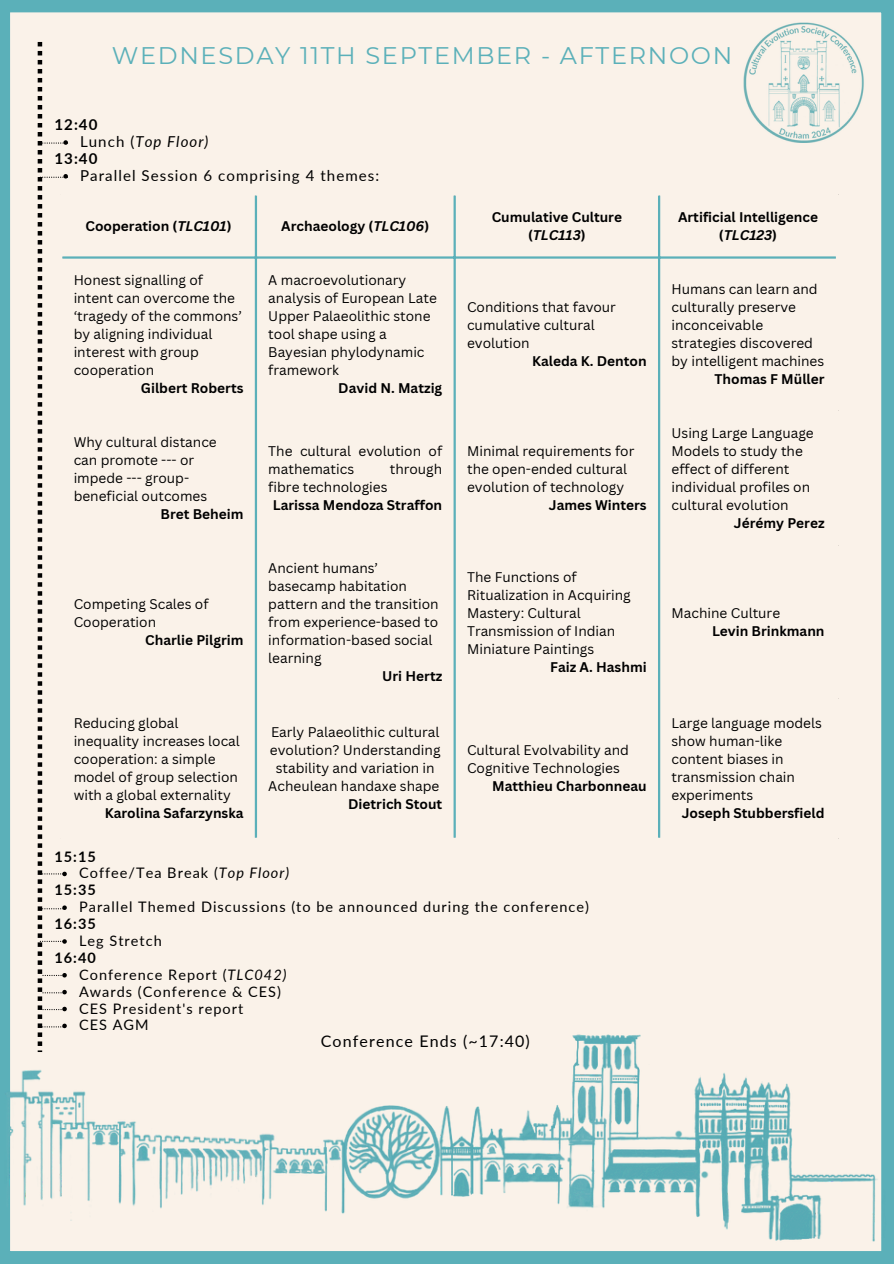
<style>
.page{position:relative;width:894px;height:1264px;background:#fff}
.page>*{position:absolute;margin:0;border:0;box-sizing:border-box;transform-origin:0 0}
.t1{font:24px "Montserrat";letter-spacing:.07em;color:#5bb0b9}
.t2{font:16.05px "Lato";letter-spacing:.07em;color:#000}
.t3{font:15px "Lato";letter-spacing:.07em;color:#000}
.t4{font:italic 15px "Lato";letter-spacing:.07em;color:#000}
.t5{font:700 15px "Lato";letter-spacing:.07em;color:#000}
.t6{font:14.55px "Lato";letter-spacing:.07em;color:#000}
.t7{font:700 14.55px "Lato";letter-spacing:.07em;color:#000}
.t8{font:13.65px/18px "Canva Sans";color:#000}
.t9{font:700 13.65px/18px "Canva Sans";color:#000;text-align:center}
.s1{font-style:normal}
.s2{font-style:italic}
</style>
<div class="page">
<div style="left:0;top:0;width:893px;height:1263px;background:#faf2e9"></div>
<img style="left:4px;top:975px;width:889px;height:288px">
<div style="left:658px;top:194px;width:179px;height:64px;background:#faf2e9"></div>
<hr style="left:835px;top:196px;width:2px;height:641px;background:#faf2e9">
<hr style="left:60px;top:193px;width:777px;height:3px;background:#faf2e9">
<hr style="left:60px;top:409px;width:777px;height:3px;background:#faf2e9">
<hr style="left:60px;top:544px;width:777px;height:3px;background:#faf2e9">
<hr style="left:60px;top:697px;width:777px;height:3px;background:#faf2e9">
<hr style="left:60px;top:837px;width:777px;height:3px;background:#faf2e9">
<hr style="left:255px;top:196px;width:2px;height:641px;background:#5bb0b9">
<hr style="left:453px;top:196px;width:2px;height:641px;background:#5bb0b9">
<hr style="left:657px;top:196px;width:3px;height:641px;background:#5bb0b9">
<hr style="left:62px;top:256px;width:773px;height:3px;background:#5bb0b9">
<img style="left:743px;top:21px;width:122px;height:122px">
<svg style="left:38px;top:42px;width:30px;height:1010px;background:#e6dfd6"></svg>
<p class="t1" style="left:112px;top:40px;width:621px">WEDNESDAY 11TH SEPTEMBER - AFTERNOON</p>
<p class="t5" style="left:54px;top:115px;width:45px">12:40</p>
<p class="t4" style="left:80px;top:132px;width:130px"><span class="s1">Lunch (</span>Top Floor)</p>
<p class="t5" style="left:54px;top:149px;width:45px">13:40</p>
<h2 class="t3" style="left:80px;top:166px;width:300px">Parallel Session 6 comprising 4 themes:</h2>
<h1 class="t9" style="left:85px;top:216px;width:148px">Cooperation (<span class="s2">TLC101</span>)</h1>
<h2 class="t9" style="left:281px;top:216px;width:149px">Archaeology (<span class="s2">TLC106</span>)</h2>
<p class="t9" style="left:491px;top:207px;width:132px">Cumulative Culture (<span class="s2">TLC113</span>)</p>
<h2 class="t9" style="left:677px;top:207px;width:141px">Artificial Intelligence (<span class="s2">TLC123</span>)</h2>
<p class="t8" style="left:74px;top:270px;width:170px">Honest signalling of intent can overcome the ‘tragedy of the commons’ by aligning individual interest with group cooperation</p>
<p class="t9" style="left:141px;top:378px;width:104px">Gilbert Roberts</p>
<p class="t8" style="left:268px;top:270px;width:170px">A macroevolutionary analysis of European Late<br>Upper Palaeolithic stone tool shape using a<br>Bayesian phylodynamic framework</p>
<p class="t9" style="left:338px;top:378px;width:105px">David N. Matzig</p>
<p class="t8" style="left:671px;top:279px;width:154px">Humans can learn and culturally preserve inconceivable strategies discovered by intelligent machines</p>
<p class="t9" style="left:714px;top:369px;width:112px">Thomas F Müller</p>
<p class="t8" style="left:467px;top:297px;width:150px">Conditions that favour cumulative cultural evolution</p>
<p class="t9" style="left:532px;top:351px;width:116px">Kaleda K. Denton</p>
<p class="t8" style="left:74px;top:432px;width:145px">Why cultural distance can promote --- or impede --- group&shy;beneficial outcomes</p>
<p class="t9" style="left:160px;top:504px;width:84px">Bret Beheim</p>
<p class="t8" style="left:74px;top:594px;width:136px">Competing Scales of<br>Cooperation</p>
<p class="t9" style="left:145px;top:630px;width:100px">Charlie Pilgrim</p>
<p class="t8" style="left:74px;top:713px;width:168px">Reducing global inequality increases local cooperation: a simple model of group selection with a global externality</p>
<p class="t9" style="left:105px;top:803px;width:140px">Karolina Safarzynska</p>
<p class="t8" style="left:268px;top:441px;width:175px">The cultural evolution of mathematics</p>
<p class="t8" style="left:389px;top:459px;width:54px">through</p>
<p class="t8" style="left:268px;top:477px;width:121px">fibre technologies</p>
<p class="t9" style="left:273px;top:495px;width:171px">Larissa Mendoza Straffon</p>
<p class="t8" style="left:268px;top:558px;width:172px">Ancient humans’ basecamp habitation pattern and the transition from experience-based to information-based social learning</p>
<p class="t9" style="left:382px;top:666px;width:62px">Uri Hertz</p>
<p class="t8" style="left:268px;top:722px;width:174px;text-align:center">Early Palaeolithic cultural evolution? Understanding stability and variation in<br>Acheulean handaxe shape</p>
<p class="t9" style="left:348px;top:794px;width:95px">Dietrich Stout</p>
<p class="t8" style="left:467px;top:441px;width:169px">Minimal requirements for the open-ended cultural evolution of technology</p>
<p class="t9" style="left:548px;top:495px;width:99px">James Winters</p>
<p class="t8" style="left:467px;top:567px;width:165px">The Functions of<br>Ritualization in Acquiring<br>Mastery: Cultural<br>Transmission of Indian<br>Miniature Paintings</p>
<p class="t9" style="left:550px;top:657px;width:98px">Faiz A. Hashmi</p>
<p class="t8" style="left:467px;top:740px;width:163px">Cultural Evolvability and<br>Cognitive Technologies</p>
<p class="t9" style="left:492px;top:776px;width:156px">Matthieu Charbonneau</p>
<p class="t7" style="left:54px;top:847px;width:43px">15:15</p>
<h2 class="t6" style="left:79px;top:864px;width:211px">Coffee/Tea Break (<span class="s2">Top Floor)</span></h2>
<p class="t7" style="left:54px;top:881px;width:43px">15:35</p>
<h2 class="t6" style="left:79px;top:897px;width:511px">Parallel Themed Discussions (to be announced during the conference)</h2>
<p class="t7" style="left:54px;top:914px;width:43px">16:35</p>
<h2 class="t6" style="left:79px;top:931px;width:84px">Leg Stretch</h2>
<p class="t7" style="left:54px;top:948px;width:43px">16:40</p>
<p class="t6" style="left:79px;top:965px;width:209px">Conference Report (<span class="s2">TLC042)</span></p>
<p class="t6" style="left:79px;top:982px;width:203px">Awards (Conference &amp; CES)</p>
<p class="t6" style="left:79px;top:999px;width:165px">CES President's report</p>
<p class="t6" style="left:79px;top:1016px;width:71px">CES AGM</p>
<p class="t2" style="left:321px;top:1031px;width:210px">Conference Ends (~17:40)</p>
<p class="t8" style="left:671px;top:423px;width:144px">Using Large Language<br>Models to study the effect of different individual profiles on cultural evolution</p>
<p class="t9" style="left:733px;top:513px;width:92px">Jérémy Perez</p>
<p class="t8" style="left:671px;top:603px;width:110px">Machine Culture</p>
<p class="t9" style="left:711px;top:621px;width:114px">Levin Brinkmann</p>
<p class="t8" style="left:671px;top:713px;width:152px">Large language models show human-like content biases in transmission chain experiments</p>
<p class="t9" style="left:681px;top:803px;width:144px">Joseph Stubbersfield</p>
</div>
